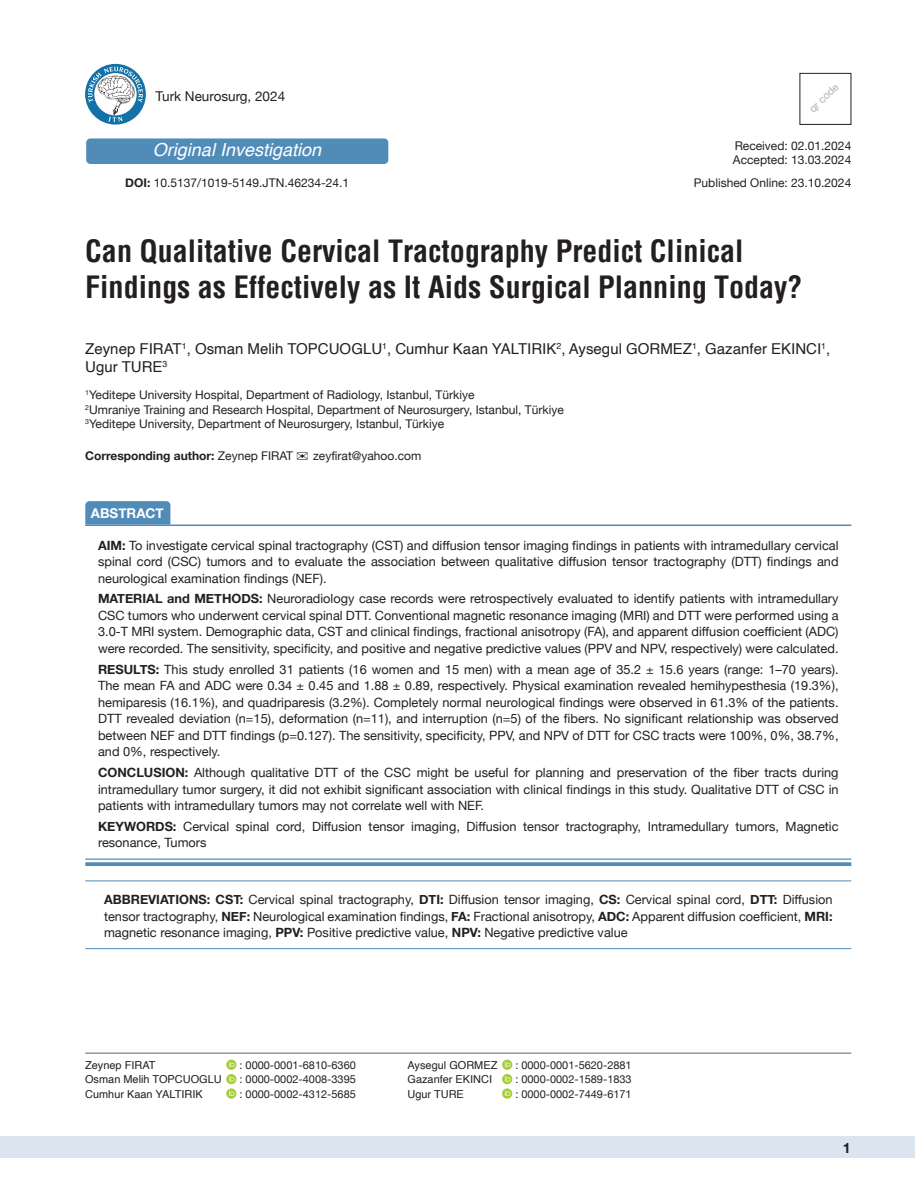
<style>
.page{position:relative;width:915px;height:1191px;background:#fff}
.page>*{position:absolute;margin:0;border:0;box-sizing:border-box;transform-origin:0 0}
.t1{font:700 condensed 30px/36px "Helvetica";color:#231f20}
.t2{font:italic 18px "Helvetica";color:#fff}
.t3{font:15px/18px "Helvetica";color:#231f20}
.t4{font:700 14.25px "Helvetica Neue";color:#231f20}
.t5{font:13.5px "Helvetica Neue";color:#231f20}
.t6{font:700 13.5px "Helvetica Neue";color:#fff}
.t7{font:12.75px/16.5px "Helvetica Neue";color:#231f20;text-align:justify}
.t8{font:12px/14.4px "Helvetica Neue";color:#231f20}
.t9{font:10.95px "Helvetica Neue";color:#231f20}
.t10{font:10.95px "Helvetica";color:#231f20}
.t11{font:10.5px "Helvetica Neue";color:#b2b3b7}
.s1{font-weight:700}
</style>
<div class="page">
<div style="left:0;top:1136px;width:914px;height:22px;background:#dbe5f0"></div>
<hr style="left:85px;top:1052px;width:765px;height:1px;background:#636366">
<div style="left:85px;top:501px;width:85px;height:23px;background:#518cb9"></div>
<svg style="left:85px;top:859px;width:766px;height:1px"></svg>
<hr style="left:85px;top:524px;width:766px;height:2px;background:#518cb9">
<hr style="left:85px;top:858px;width:766px;height:1px;background:#518cb9">
<svg style="left:85px;top:862px;width:766px;height:4px;background:#5c93bd"></svg>
<hr style="left:85px;top:880px;width:766px;height:1px;background:#518cb9">
<hr style="left:85px;top:948px;width:766px;height:1px;background:#518cb9">
<div style="left:799px;top:73px;width:51px;height:52px;border:1px solid #231f20"></div>
<svg style="left:226px;top:1059px;width:10px;height:10px"></svg>
<svg style="left:229px;top:1061px;width:5px;height:6px"></svg>
<svg style="left:226px;top:1074px;width:10px;height:10px"></svg>
<svg style="left:229px;top:1075px;width:5px;height:6px"></svg>
<svg style="left:226px;top:1088px;width:10px;height:10px"></svg>
<svg style="left:229px;top:1090px;width:5px;height:5px"></svg>
<svg style="left:502px;top:1059px;width:10px;height:10px"></svg>
<svg style="left:504px;top:1061px;width:6px;height:6px"></svg>
<svg style="left:502px;top:1074px;width:10px;height:10px"></svg>
<svg style="left:504px;top:1075px;width:6px;height:6px"></svg>
<svg style="left:502px;top:1088px;width:10px;height:10px"></svg>
<svg style="left:504px;top:1090px;width:6px;height:5px"></svg>
<svg style="left:85px;top:64px;width:61px;height:61px"></svg>
<svg style="left:88px;top:67px;width:55px;height:55px"></svg>
<div style="left:86px;top:138px;width:302px;height:26px;background:#518cb9;border-radius:4px"></div>
<p class="t5" style="left:156px;top:86px;width:131px">Turk Neurosurg, 2024</p>
<h2 class="t2" style="left:153px;top:136px;width:170px">Original Investigation</h2>
<p class="t8" style="left:125px;top:177px;width:225px"><span class="s1">DOI:</span> 10.5137/1019-5149.JTN.46234-24.1</p>
<p class="t11" style="left:805px;top:105px;width:38px;rotate:-44deg">qr code</p>
<p class="t8" style="left:732px;top:139px;width:120px">Received: 02.01.2024<br>Accepted: 13.03.2024</p>
<p class="t8" style="left:693px;top:176px;width:159px">Published Online: 23.10.2024</p>
<h1 class="t1" style="left:85px;top:233px;width:718px">Can Qualitative Cervical Tractography Predict Clinical<br>Findings as Effectively as It Aids Surgical Planning Today?</h1>
<p class="t3" style="left:85px;top:340px;width:746px">Zeynep FIRAT<sup>1</sup>, Osman Melih TOPCUOGLU<sup>1</sup>, Cumhur Kaan YALTIRIK<sup>2</sup>, Aysegul GORMEZ<sup>1</sup>, Gazanfer EKINCI<sup>1</sup>,<br>Ugur TURE<sup>3</sup></p>
<p class="t8" style="left:85px;top:388px;width:480px"><sup>1</sup>Yeditepe University Hospital, Department of Radiology, Istanbul, Türkiye<br><sup>2</sup>Umraniye Training and Research Hospital, Department of Neurosurgery, Istanbul, Türkiye<br><sup>3</sup>Yeditepe University, Department of Neurosurgery, Istanbul, Türkiye</p>
<p class="t8" style="left:85px;top:450px;width:337px"><span class="s1">Corresponding author:</span> Zeynep FIRAT zeyfirat@yahoo.com</p>
<p class="t6" style="left:91px;top:502px;width:75px">ABSTRACT</p>
<p class="t7" style="left:98px;top:537px;width:741px"><span class="s1">AIM:</span> To investigate cervical spinal tractography (CST) and diffusion tensor imaging findings in patients with intramedullary cervical spinal cord (CSC) tumors and to evaluate the association between qualitative diffusion tensor tractography (DTT) findings and neurological examination findings (NEF).</p>
<p class="t7" style="left:98px;top:591px;width:741px"><span class="s1">MATERIAL and METHODS:</span> Neuroradiology case records were retrospectively evaluated to identify patients with intramedullary CSC tumors who underwent cervical spinal DTT. Conventional magnetic resonance imaging (MRI) and DTT were performed using a 3.0-T MRI system. Demographic data, CST and clinical findings, fractional anisotropy (FA), and apparent diffusion coefficient (ADC) were recorded. The sensitivity, specificity, and positive and negative predictive values (PPV and NPV, respectively) were calculated.</p>
<p class="t7" style="left:98px;top:661px;width:741px"><span class="s1">RESULTS:</span> This study enrolled 31 patients (16 women and 15 men) with a mean age of 35.2 ± 15.6 years (range: 1–70 years).<br>The mean FA and ADC were 0.34 ± 0.45 and 1.88 ± 0.89, respectively. Physical examination revealed hemihypesthesia (19.3%), hemiparesis (16.1%), and quadriparesis (3.2%). Completely normal neurological findings were observed in 61.3% of the patients.<br>DTT revealed deviation (n=15), deformation (n=11), and interruption (n=5) of the fibers. No significant relationship was observed between NEF and DTT findings (p=0.127). The sensitivity, specificity, PPV, and NPV of DTT for CSC tracts were 100%, 0%, 38.7%, and 0%, respectively.</p>
<p class="t7" style="left:98px;top:765px;width:741px"><span class="s1">CONCLUSION:</span> Although qualitative DTT of the CSC might be useful for planning and preservation of the fiber tracts during intramedullary tumor surgery, it did not exhibit significant association with clinical findings in this study. Qualitative DTT of CSC in patients with intramedullary tumors may not correlate well with NEF.</p>
<p class="t7" style="left:98px;top:818px;width:741px"><span class="s1">KEYWORDS:</span> Cervical spinal cord, Diffusion tensor imaging, Diffusion tensor tractography, Intramedullary tumors, Magnetic resonance, Tumors</p>
<p class="t7" style="left:104px;top:892px;width:729px"><span class="s1">ABBREVIATIONS: CST:</span> Cervical spinal tractography, <span class="s1">DTI:</span> Diffusion tensor imaging, <span class="s1">CS:</span> Cervical spinal cord, <span class="s1">DTT:</span> Diffusion tensor tractography, <span class="s1">NEF:</span> Neurological examination findings, <span class="s1">FA:</span> Fractional anisotropy, <span class="s1">ADC:</span> Apparent diffusion coefficient, <span class="s1">MRI: </span>magnetic resonance imaging, <span class="s1">PPV:</span> Positive predictive value, <span class="s1">NPV:</span> Negative predictive value</p>
<p class="t10" style="left:85px;top:1056px;width:72px">Zeynep FIRAT</p>
<p class="t9" style="left:239px;top:1057px;width:118px">: 0000-0001-6810-6360</p>
<p class="t10" style="left:85px;top:1071px;width:138px">Osman Melih TOPCUOGLU</p>
<p class="t9" style="left:239px;top:1071px;width:118px">: 0000-0002-4008-3395</p>
<p class="t10" style="left:85px;top:1085px;width:119px">Cumhur Kaan YALTIRIK</p>
<p class="t9" style="left:239px;top:1086px;width:118px">: 0000-0002-4312-5685</p>
<p class="t10" style="left:407px;top:1056px;width:91px">Aysegul GORMEZ</p>
<p class="t9" style="left:515px;top:1057px;width:118px">: 0000-0001-5620-2881</p>
<p class="t10" style="left:407px;top:1071px;width:86px">Gazanfer EKINCI</p>
<p class="t9" style="left:515px;top:1071px;width:118px">: 0000-0002-1589-1833</p>
<p class="t10" style="left:407px;top:1085px;width:58px">Ugur TURE</p>
<p class="t9" style="left:515px;top:1086px;width:118px">: 0000-0002-7449-6171</p>
<p class="t4" style="left:842px;top:1137px;width:9px">1</p>
</div>
